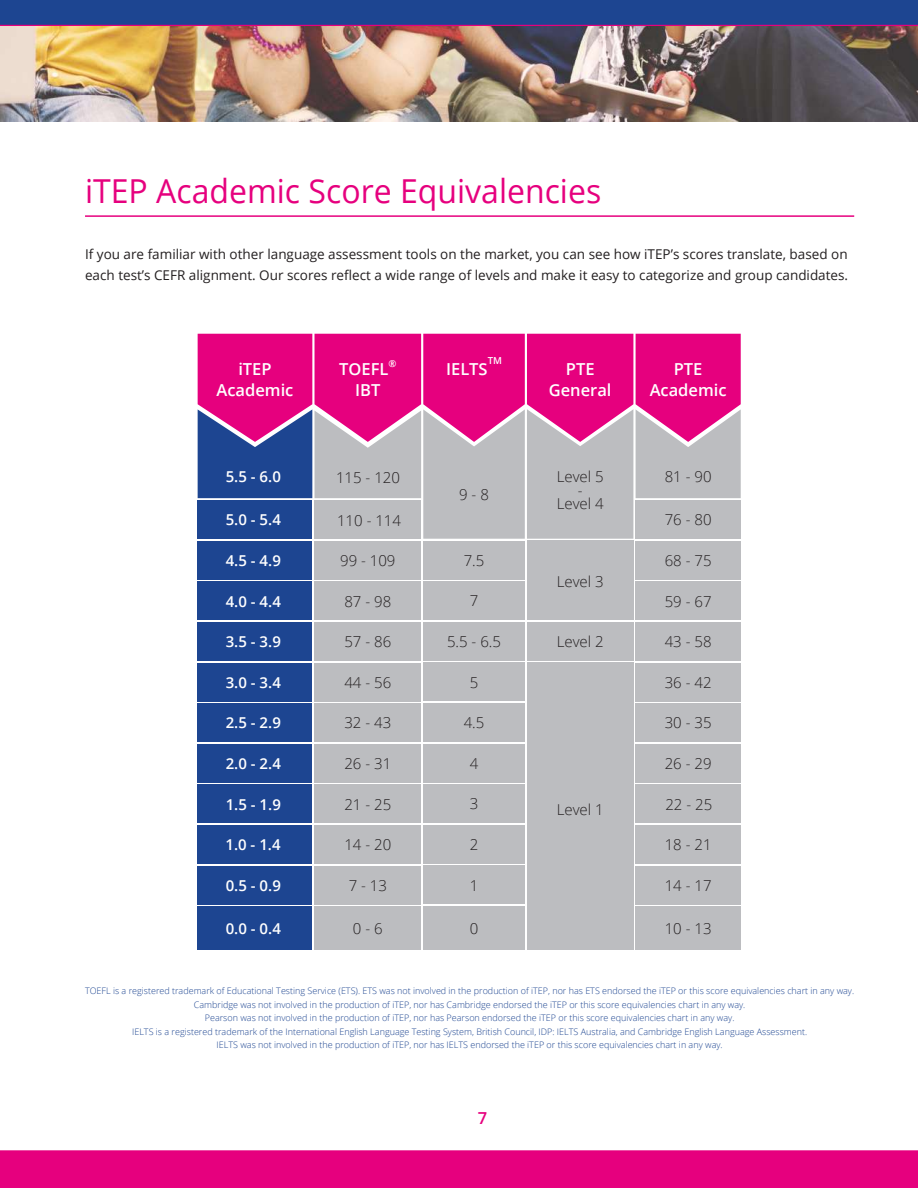
<style>
.page{position:relative;width:918px;height:1188px;background:#fff}
.page>*{position:absolute;margin:0;border:0;box-sizing:border-box;transform-origin:0 0}
.t1{font:33px "Open Sans";color:#e6007e}
.t2{font:600 16.5px/21px "Open Sans";color:#fff;text-align:center}
.t3{font:600 16.5px "Open Sans";color:#e6007e}
.t4{font:300 15px/13.5px "Open Sans";color:#231f20;text-align:center}
.t5{font:600 15px "Open Sans";color:#fff}
.t6{font:13.5px/21px "Open Sans";color:#231f20}
.t7{font:600 9.6px "Open Sans";color:#fff}
.t8{font:300 9px/13.5px "Open Sans";color:#1d4591;text-align:center}
</style>
<div class="page">
<svg style="left:0;top:920px;width:918px;height:268px"></svg>
<svg style="left:0;top:0;width:918px;height:26px;background:#264190"></svg>
<img style="left:0;top:26px;width:918px;height:96px">
<hr style="left:85px;top:215px;width:769px;height:2px;background:#e6007e">
<div style="left:198px;top:906px;width:114px;height:44px;background:#1d4591"></div>
<div style="left:198px;top:866px;width:114px;height:38px;background:#1d4591"></div>
<div style="left:198px;top:825px;width:114px;height:39px;background:#1d4591"></div>
<div style="left:198px;top:785px;width:114px;height:38px;background:#1d4591"></div>
<div style="left:198px;top:744px;width:114px;height:38px;background:#1d4591"></div>
<div style="left:198px;top:703px;width:114px;height:39px;background:#1d4591"></div>
<div style="left:198px;top:663px;width:114px;height:38px;background:#1d4591"></div>
<div style="left:198px;top:622px;width:114px;height:39px;background:#1d4591"></div>
<div style="left:198px;top:582px;width:114px;height:38px;background:#1d4591"></div>
<div style="left:198px;top:541px;width:114px;height:38px;background:#1d4591"></div>
<div style="left:315px;top:906px;width:106px;height:44px;background:#bcbdc0"></div>
<div style="left:315px;top:866px;width:106px;height:38px;background:#bcbdc0"></div>
<div style="left:315px;top:825px;width:106px;height:39px;background:#bcbdc0"></div>
<div style="left:315px;top:785px;width:106px;height:38px;background:#bcbdc0"></div>
<div style="left:315px;top:744px;width:106px;height:38px;background:#bcbdc0"></div>
<div style="left:315px;top:703px;width:106px;height:39px;background:#bcbdc0"></div>
<div style="left:315px;top:663px;width:106px;height:38px;background:#bcbdc0"></div>
<div style="left:315px;top:622px;width:106px;height:39px;background:#bcbdc0"></div>
<div style="left:315px;top:582px;width:106px;height:38px;background:#bcbdc0"></div>
<div style="left:315px;top:541px;width:106px;height:38px;background:#bcbdc0"></div>
<div style="left:636px;top:906px;width:105px;height:44px;background:#bcbdc0"></div>
<div style="left:636px;top:866px;width:105px;height:38px;background:#bcbdc0"></div>
<div style="left:636px;top:825px;width:105px;height:39px;background:#bcbdc0"></div>
<div style="left:636px;top:785px;width:105px;height:38px;background:#bcbdc0"></div>
<div style="left:636px;top:744px;width:105px;height:38px;background:#bcbdc0"></div>
<div style="left:636px;top:703px;width:105px;height:39px;background:#bcbdc0"></div>
<div style="left:636px;top:663px;width:105px;height:38px;background:#bcbdc0"></div>
<div style="left:636px;top:622px;width:105px;height:39px;background:#bcbdc0"></div>
<div style="left:636px;top:582px;width:105px;height:38px;background:#bcbdc0"></div>
<div style="left:636px;top:541px;width:105px;height:38px;background:#bcbdc0"></div>
<div style="left:527px;top:541px;width:106px;height:79px;background:#bcbdc0"></div>
<div style="left:527px;top:663px;width:106px;height:287px;background:#bcbdc0"></div>
<div style="left:527px;top:622px;width:106px;height:39px;background:#bcbdc0"></div>
<div style="left:423px;top:541px;width:102px;height:38px;background:#bcbdc0"></div>
<div style="left:423px;top:906px;width:102px;height:44px;background:#bcbdc0"></div>
<div style="left:423px;top:866px;width:102px;height:38px;background:#bcbdc0"></div>
<div style="left:423px;top:825px;width:102px;height:39px;background:#bcbdc0"></div>
<div style="left:423px;top:785px;width:102px;height:38px;background:#bcbdc0"></div>
<div style="left:423px;top:744px;width:102px;height:38px;background:#bcbdc0"></div>
<div style="left:423px;top:703px;width:102px;height:39px;background:#bcbdc0"></div>
<div style="left:423px;top:663px;width:102px;height:38px;background:#bcbdc0"></div>
<div style="left:423px;top:622px;width:102px;height:39px;background:#bcbdc0"></div>
<div style="left:423px;top:581px;width:102px;height:39px;background:#bcbdc0"></div>
<svg style="left:198px;top:334px;width:543px;height:205px;background:#bf61a1"></svg>
<h1 class="t1" style="left:85px;top:169px;width:518px">iTEP Academic Score Equivalencies</h1>
<p class="t6" style="left:85px;top:243px;width:765px">If you are familiar with other language assessment tools on the market, you can see how iTEP’s scores translate, based on each test’s CEFR alignment. Our scores reflect a wide range of levels and make it easy to categorize and group candidates.</p>
<h2 class="t2" style="left:217px;top:359px;width:78px">iTEP<br>Academic</h2>
<h2 class="t2" style="left:339px;top:359px;width:51px">TOEFL</h2>
<p class="t7" style="left:388px;top:357px;width:10px">®</p>
<h2 class="t2" style="left:355px;top:380px;width:27px">IBT</h2>
<p class="t7" style="left:488px;top:354px;width:16px">TM</p>
<h2 class="t2" style="left:446px;top:359px;width:43px">IELTS</h2>
<h2 class="t2" style="left:549px;top:359px;width:64px">PTE<br>General</h2>
<h2 class="t2" style="left:650px;top:359px;width:78px">PTE<br>Academic</h2>
<h3 class="t5" style="left:226px;top:466px;width:57px">5.5 - 6.0</h3>
<h3 class="t4" style="left:336px;top:470px;width:66px">115 - 120</h3>
<h3 class="t4" style="left:665px;top:470px;width:48px">81 - 90</h3>
<h3 class="t4" style="left:557px;top:470px;width:48px">Level 5 -<br>Level 4</h3>
<h3 class="t4" style="left:459px;top:488px;width:31px">9 - 8</h3>
<h3 class="t5" style="left:226px;top:510px;width:57px">5.0 - 5.4</h3>
<h3 class="t4" style="left:337px;top:513px;width:66px">110 - 114</h3>
<h3 class="t4" style="left:665px;top:513px;width:48px">76 - 80</h3>
<h3 class="t5" style="left:226px;top:550px;width:57px">4.5 - 4.9</h3>
<h3 class="t4" style="left:340px;top:553px;width:57px">99 - 109</h3>
<h3 class="t4" style="left:464px;top:553px;width:22px">7.5</h3>
<h3 class="t4" style="left:665px;top:553px;width:48px">68 - 75</h3>
<h3 class="t4" style="left:557px;top:574px;width:48px">Level 3</h3>
<h3 class="t5" style="left:226px;top:591px;width:57px">4.0 - 4.4</h3>
<h3 class="t4" style="left:344px;top:594px;width:48px">87 - 98</h3>
<h3 class="t4" style="left:470px;top:594px;width:10px">7</h3>
<h3 class="t4" style="left:665px;top:594px;width:48px">59 - 67</h3>
<h3 class="t5" style="left:226px;top:631px;width:57px">3.5 - 3.9</h3>
<h3 class="t4" style="left:344px;top:635px;width:48px">57 - 86</h3>
<h3 class="t4" style="left:447px;top:634px;width:56px">5.5 - 6.5</h3>
<h3 class="t4" style="left:557px;top:634px;width:48px">Level 2</h3>
<h3 class="t4" style="left:665px;top:635px;width:48px">43 - 58</h3>
<h3 class="t5" style="left:226px;top:672px;width:57px">3.0 - 3.4</h3>
<h3 class="t4" style="left:344px;top:675px;width:48px">44 - 56</h3>
<h3 class="t4" style="left:470px;top:675px;width:10px">5</h3>
<h3 class="t4" style="left:665px;top:675px;width:48px">36 - 42</h3>
<h3 class="t5" style="left:226px;top:713px;width:57px">2.5 - 2.9</h3>
<h3 class="t4" style="left:344px;top:716px;width:48px">32 - 43</h3>
<h3 class="t4" style="left:464px;top:716px;width:22px">4.5</h3>
<h3 class="t4" style="left:665px;top:716px;width:48px">30 - 35</h3>
<h3 class="t5" style="left:226px;top:753px;width:57px">2.0 - 2.4</h3>
<h3 class="t4" style="left:344px;top:756px;width:48px">26 - 31</h3>
<h3 class="t4" style="left:470px;top:756px;width:10px">4</h3>
<h3 class="t4" style="left:665px;top:756px;width:48px">26 - 29</h3>
<h3 class="t5" style="left:226px;top:794px;width:57px">1.5 - 1.9</h3>
<h3 class="t4" style="left:344px;top:797px;width:48px">21 - 25</h3>
<h3 class="t4" style="left:470px;top:797px;width:10px">3</h3>
<h3 class="t4" style="left:557px;top:803px;width:48px">Level 1</h3>
<h3 class="t4" style="left:665px;top:797px;width:48px">22 - 25</h3>
<h3 class="t5" style="left:225px;top:834px;width:57px">1.0 - 1.4</h3>
<h3 class="t4" style="left:344px;top:838px;width:48px">14 - 20</h3>
<h3 class="t4" style="left:470px;top:837px;width:10px">2</h3>
<h3 class="t4" style="left:665px;top:838px;width:48px">18 - 21</h3>
<h3 class="t5" style="left:226px;top:875px;width:57px">0.5 - 0.9</h3>
<h3 class="t4" style="left:349px;top:878px;width:40px">7 - 13</h3>
<h3 class="t4" style="left:470px;top:878px;width:10px">1</h3>
<h3 class="t4" style="left:665px;top:878px;width:48px">14 - 17</h3>
<h3 class="t5" style="left:226px;top:918px;width:57px">0.0 - 0.4</h3>
<h3 class="t4" style="left:353px;top:921px;width:31px">0 - 6</h3>
<h3 class="t4" style="left:470px;top:921px;width:10px">0</h3>
<h3 class="t4" style="left:665px;top:921px;width:48px">10 - 13</h3>
<p class="t8" style="left:85px;top:984px;width:771px">TOEFL is a registered trademark of Educational Testing Service (ETS). ETS was not involved in the production of iTEP, nor has ETS endorsed the iTEP or this score equivalencies chart in any way.<br>Cambridge was not involved in the production of iTEP, nor has Cambridge endorsed the iTEP or this score equivalencies chart in any way.<br>Pearson was not involved in the production of iTEP, nor has Pearson endorsed the iTEP or this score equivalencies chart in any way.<br>IELTS is a registered trademark of the International English Language Testing System, British Council, IDP: IELTS Australia, and Cambridge English Language Assessment.<br>IELTS was not involved in the production of iTEP, nor has IELTS endorsed the iTEP or this score equivalencies chart in any way.</p>
<h2 class="t3" style="left:478px;top:1107px;width:11px">7</h2>
</div>
